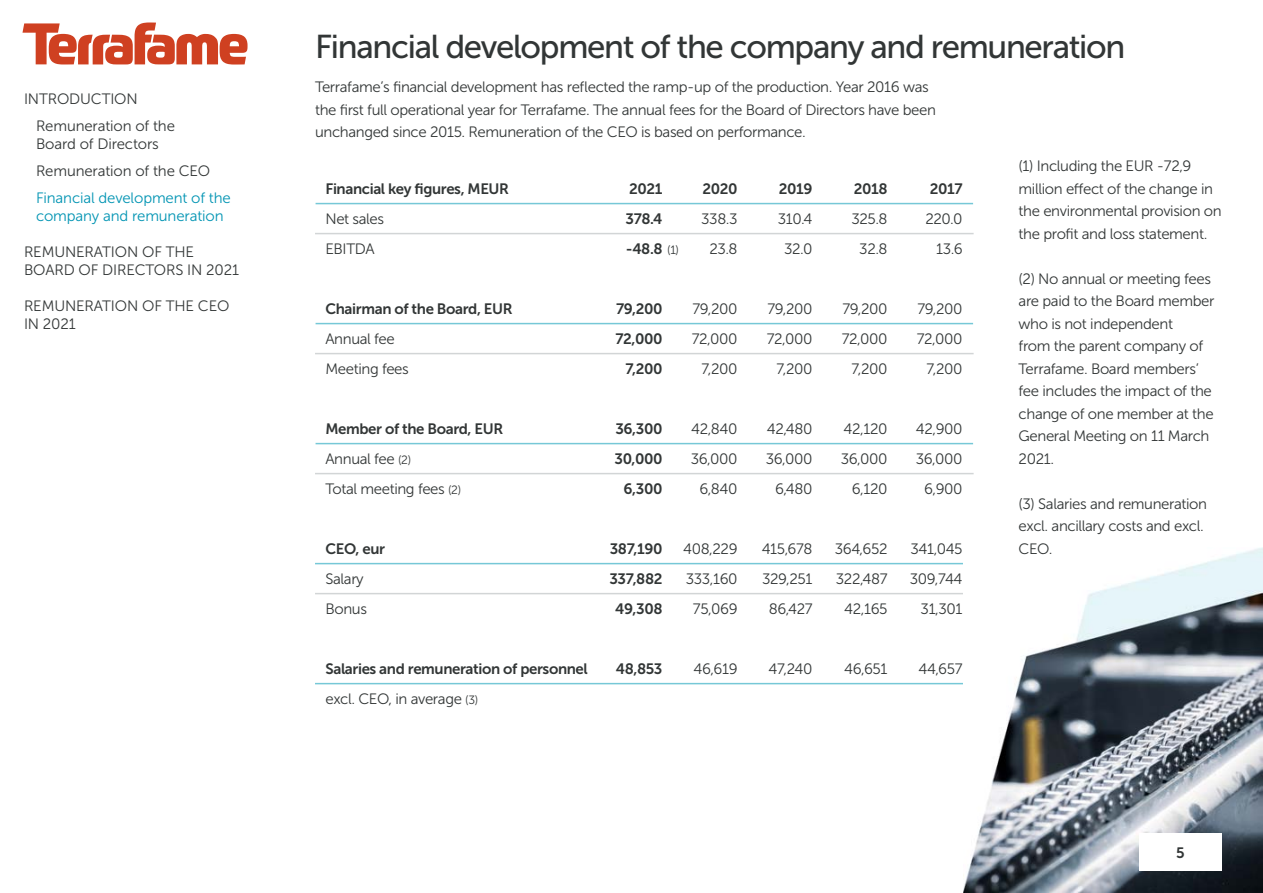
<style>
.page{position:relative;width:1263px;height:893px;background:#fff}
.page>*{position:absolute;margin:0;border:0;box-sizing:border-box;transform-origin:0 0}
.t1{font:33px "Museo Sans 500";letter-spacing:-.04em;color:#323636}
.t2{font:15px/30px "Museo Sans 300";letter-spacing:-.025em;color:#323636}
.t3{font:15px/30px "Museo Sans 700";letter-spacing:-.025em;color:#323636;text-align:right}
.t4{font:15px/18px "Museo Sans 300";letter-spacing:-.01em;color:#0094b3}
.t5{font:12px "Museo Sans 300";color:#323636}
.s1{font-size:12px}
</style>
<div class="page">
<svg style="left:22px;top:23px;width:226px;height:42px"></svg>
<hr style="left:316px;top:323px;width:657px;height:1px;background:#76c8d7">
<hr style="left:316px;top:203px;width:657px;height:1px;background:#76c8d7">
<hr style="left:316px;top:443px;width:657px;height:1px;background:#76c8d7">
<hr style="left:315px;top:233px;width:659px;height:1px;background:#d2d5d6">
<hr style="left:315px;top:353px;width:659px;height:1px;background:#d2d5d6">
<hr style="left:315px;top:473px;width:659px;height:1px;background:#d2d5d6">
<hr style="left:315px;top:593px;width:659px;height:1px;background:#d2d5d6">
<hr style="left:315px;top:563px;width:659px;height:1px;background:#76c8d7">
<hr style="left:315px;top:683px;width:659px;height:1px;background:#76c8d7">
<img style="left:963px;top:547px;width:300px;height:346px">
<div style="left:1139px;top:833px;width:83px;height:37px;background:#fff"></div>
<p class="t2" style="left:36px;top:86px;width:140px;line-height:27px;text-indent:-12px">INTRODUCTION<br>Remuneration of the</p>
<p class="t2" style="left:36px;top:131px;width:176px;line-height:27px">Board of Directors<br>Remuneration of the CEO</p>
<p class="t4" style="left:36px;top:189px;width:196px">Financial development of the company and remuneration</p>
<p class="t2" style="left:24px;top:243px;width:217px;line-height:18px">REMUNERATION OF THE<br>BOARD OF DIRECTORS IN 2021</p>
<p class="t2" style="left:24px;top:297px;width:207px;line-height:18px">REMUNERATION OF THE CEO<br>IN 2021</p>
<h1 class="t1" style="left:315px;top:28px;width:812px">Financial development of the company and remuneration</h1>
<p class="t2" style="left:315px;top:76px;width:622px;line-height:22.5px">Terrafame’s financial development has reflected the ramp-up of the production. Year 2016 was the first full operational year for Terrafame. The annual fees for the Board of Directors have been unchanged since 2015. Remuneration of the CEO is based on performance.</p>
<p class="t3" style="left:325px;top:174px;width:185px">Financial key figures, MEUR</p>
<p class="t2" style="left:325px;top:204px;width:60px">Net sales<br>EBITDA</p>
<p class="t3" style="left:325px;top:294px;width:189px">Chairman of the Board, EUR</p>
<p class="t2" style="left:325px;top:324px;width:85px">Annual fee<br>Meeting fees</p>
<p class="t3" style="left:325px;top:414px;width:179px">Member of the Board, EUR</p>
<p class="t2" style="left:325px;top:444px;width:137px">Annual fee <span class="s1">(2)<br></span>Total meeting fees <span class="s1">(2)</span></p>
<p class="t3" style="left:325px;top:534px;width:61px">CEO, eur</p>
<p class="t2" style="left:325px;top:564px;width:43px">Salary<br>Bonus</p>
<p class="t3" style="left:325px;top:654px;width:264px">Salaries and remuneration of personnel</p>
<p class="t2" style="left:325px;top:684px;width:154px">excl. CEO, in average <span class="s1">(3)</span></p>
<p class="t3" style="left:625px;top:174px;width:39px;text-align:justify">2021<br>378.4 -48.8</p>
<p class="t5" style="left:667px;top:243px;width:13px">(1)</p>
<p class="t3" style="left:702px;top:174px;width:37px">2020</p>
<p class="t2" style="left:701px;top:204px;width:38px;text-align:center">338.3<br>23.8</p>
<p class="t3" style="left:615px;top:294px;width:49px">79,200<br>72,000<br>7,200</p>
<p class="t3" style="left:614px;top:414px;width:50px">36,300<br>30,000<br>6,300</p>
<p class="t2" style="left:692px;top:294px;width:47px;text-align:right">79,200<br>72,000<br>7,200</p>
<p class="t2" style="left:691px;top:414px;width:48px;text-align:center">42,840<br>36,000<br>6,840</p>
<p class="t3" style="left:609px;top:534px;width:55px;text-align:center">387,190<br>337,882<br>49,308</p>
<p class="t3" style="left:616px;top:654px;width:48px">48,853</p>
<p class="t2" style="left:683px;top:534px;width:56px;text-align:right">408,229<br>333,160<br>75,069</p>
<p class="t2" style="left:694px;top:654px;width:45px">46,619</p>
<p class="t3" style="left:779px;top:174px;width:35px">2019</p>
<p class="t2" style="left:778px;top:204px;width:36px;text-align:center">310.4<br>32.0</p>
<p class="t2" style="left:767px;top:294px;width:47px;text-align:right">79,200<br>72,000<br>7,200</p>
<p class="t2" style="left:766px;top:414px;width:48px;text-align:right">42,480<br>36,000<br>6,480</p>
<p class="t2" style="left:762px;top:534px;width:52px;text-align:center">415,678<br>329,251<br>86,427</p>
<p class="t2" style="left:769px;top:654px;width:45px">47,240</p>
<p class="t3" style="left:854px;top:174px;width:35px">2018</p>
<p class="t2" style="left:851px;top:204px;width:38px;text-align:center">325.8<br>32.8</p>
<p class="t2" style="left:842px;top:294px;width:47px;text-align:right">79,200<br>72,000<br>7,200</p>
<p class="t2" style="left:841px;top:414px;width:48px;text-align:right">42,120<br>36,000<br>6,120</p>
<p class="t2" style="left:835px;top:534px;width:54px;text-align:right">364,652<br>322,487<br>42,165</p>
<p class="t2" style="left:844px;top:654px;width:45px">46,651</p>
<p class="t3" style="left:930px;top:174px;width:34px">2017</p>
<p class="t2" style="left:925px;top:204px;width:39px;text-align:right">220.0<br>13.6</p>
<p class="t2" style="left:917px;top:294px;width:47px;text-align:right">79,200<br>72,000<br>7,200</p>
<p class="t2" style="left:916px;top:414px;width:48px;text-align:center">42,900<br>36,000<br>6,900</p>
<p class="t2" style="left:910px;top:534px;width:54px;text-align:right">341,045<br>309,744<br>31,301</p>
<p class="t2" style="left:918px;top:654px;width:46px">44,657</p>
<p class="t2" style="left:1018px;top:155px;width:205px;line-height:22.5px">(1) Including the EUR -72,9 million effect of the change in the environmental provision on the profit and loss statement.</p>
<p class="t2" style="left:1018px;top:268px;width:197px;line-height:22.5px">(2) No annual or meeting fees are paid to the Board member who is not independent<br>from the parent company of<br>Terrafame. Board members’ fee includes the impact of the change of one member at the<br>General Meeting on 11 March<br>2021.</p>
<p class="t2" style="left:1018px;top:493px;width:190px;line-height:22.5px">(3) Salaries and remuneration excl. ancillary costs and excl.<br>CEO.</p>
<p class="t3" style="left:1176px;top:837px;width:10px">5</p>
</div>
